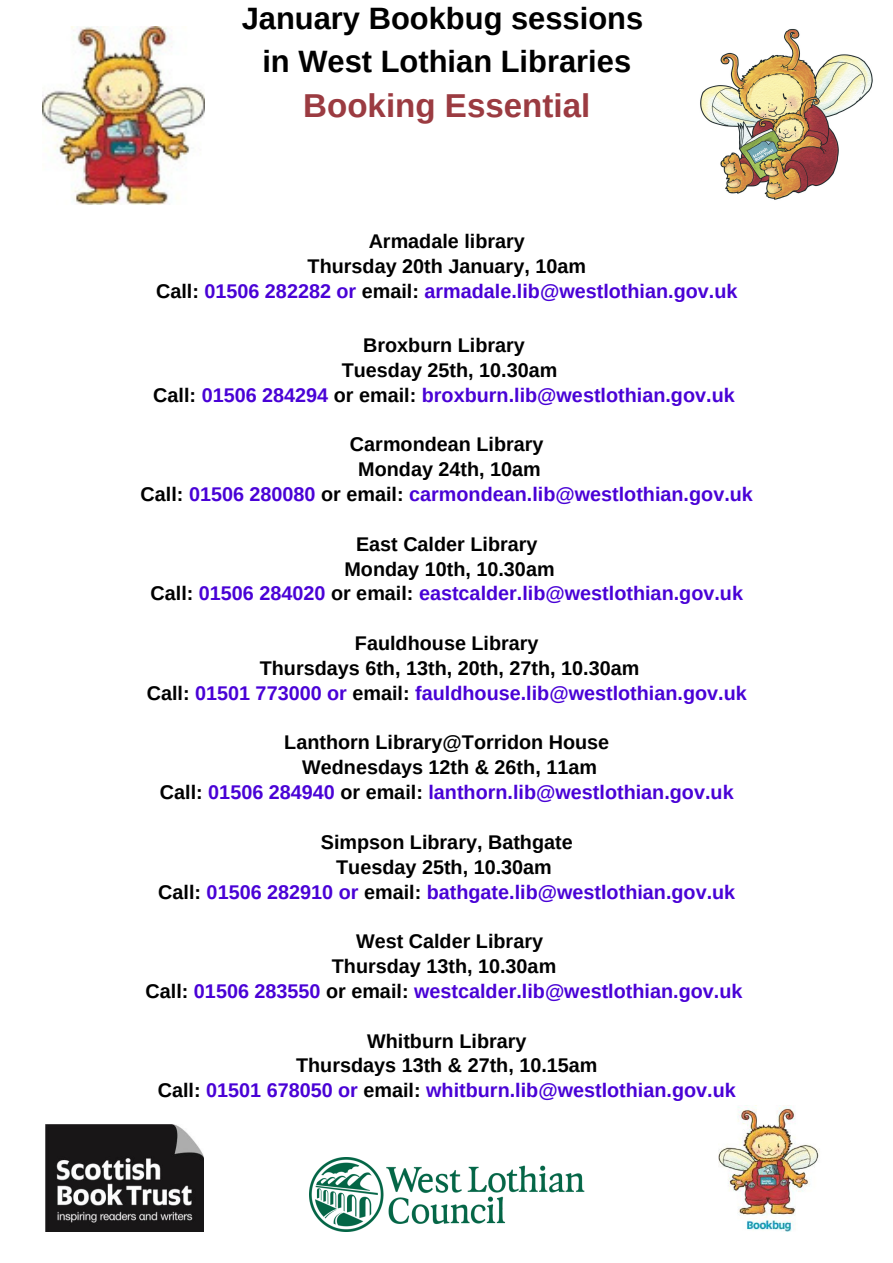
<style>
.page{position:relative;width:893px;height:1263px;background:#fff}
.page>*{position:absolute;margin:0;border:0;box-sizing:border-box;transform-origin:0 0}
.t1{font:700 33.15px "Arimo";color:#9b3b41}
.t2{font:700 30.9px "Arimo";color:#000}
.t3{font:700 19.8px "Arimo";color:#4902d6}
.t4{font:700 19.8px "Arimo";color:#000}
.s1{color:#000}
</style>
<div class="page">
<img style="left:700px;top:29px;width:173px;height:171px">
<img style="left:43px;top:27px;width:161px;height:177px">
<img style="left:309px;top:1157px;width:276px;height:75px">
<img style="left:46px;top:1124px;width:158px;height:108px">
<img style="left:719px;top:1106px;width:100px;height:126px">
<p class="t2" style="left:242px;top:1px;width:403px">January Bookbug sessions</p>
<p class="t2" style="left:262px;top:44px;width:370px">in West Lothian Libraries</p>
<p class="t1" style="left:303px;top:87px;width:289px">Booking Essential</p>
<p class="t4" style="left:369px;top:230px;width:158px">Armadale library</p>
<p class="t4" style="left:308px;top:255px;width:280px">Thursday 20th January, 10am</p>
<p class="t3" style="left:156px;top:280px;width:583px"><span class="s1">Call:</span> 01506 282282 or <span class="s1">email:</span> armadale.lib@westlothian.gov.uk</p>
<p class="t4" style="left:363px;top:334px;width:163px">Broxburn Library</p>
<p class="t4" style="left:342px;top:359px;width:217px">Tuesday 25th, 10.30am</p>
<p class="t3" style="left:153px;top:384px;width:583px"><span class="s1">Call:</span> 01506 284294 <span class="s1">or email:</span> broxburn.lib@westlothian.gov.uk</p>
<p class="t4" style="left:350px;top:433px;width:195px">Carmondean Library</p>
<p class="t4" style="left:358px;top:458px;width:184px">Monday 24th, 10am</p>
<p class="t3" style="left:141px;top:483px;width:614px"><span class="s1">Call:</span> 01506 280080 <span class="s1">or email:</span> carmondean.lib@westlothian.gov.uk</p>
<p class="t4" style="left:356px;top:533px;width:183px">East Calder Library</p>
<p class="t4" style="left:344px;top:558px;width:212px">Monday 10th, 10.30am</p>
<p class="t3" style="left:150px;top:582px;width:594px"><span class="s1">Call:</span> 01506 284020 <span class="s1">or email:</span> eastcalder.lib@westlothian.gov.uk</p>
<p class="t4" style="left:355px;top:632px;width:185px">Fauldhouse Library</p>
<p class="t4" style="left:260px;top:657px;width:381px">Thursdays 6th, 13th, 20th, 27th, 10.30am</p>
<p class="t3" style="left:147px;top:682px;width:601px"><span class="s1">Call:</span> 01501 773000 or <span class="s1">email:</span> fauldhouse.lib@westlothian.gov.uk</p>
<p class="t4" style="left:284px;top:731px;width:326px">Lanthorn Library@Torridon House</p>
<p class="t4" style="left:302px;top:756px;width:296px">Wednesdays 12th &amp; 26th, 11am</p>
<p class="t3" style="left:160px;top:781px;width:575px"><span class="s1">Call:</span> 01506 284940 <span class="s1">or email:</span> lanthorn.lib@westlothian.gov.uk</p>
<p class="t4" style="left:321px;top:831px;width:253px">Simpson Library, Bathgate</p>
<p class="t4" style="left:336px;top:856px;width:217px">Tuesday 25th, 10.30am</p>
<p class="t3" style="left:158px;top:880px;width:578px"><span class="s1">Call:</span> 01506 282910 or <span class="s1">email:</span> bathgate.lib@westlothian.gov.uk</p>
<p class="t4" style="left:356px;top:930px;width:188px">West Calder Library</p>
<p class="t4" style="left:332px;top:955px;width:226px">Thursday 13th, 10.30am</p>
<p class="t3" style="left:146px;top:980px;width:598px"><span class="s1">Call:</span> 01506 283550 <span class="s1">or email:</span> westcalder.lib@westlothian.gov.uk</p>
<p class="t4" style="left:367px;top:1030px;width:161px">Whitburn Library</p>
<p class="t4" style="left:296px;top:1054px;width:303px">Thursdays 13th &amp; 27th, 10.15am</p>
<p class="t3" style="left:158px;top:1079px;width:579px"><span class="s1">Call:</span> 01501 678050 or <span class="s1">email:</span> whitburn.lib@westlothian.gov.uk</p>
</div>
